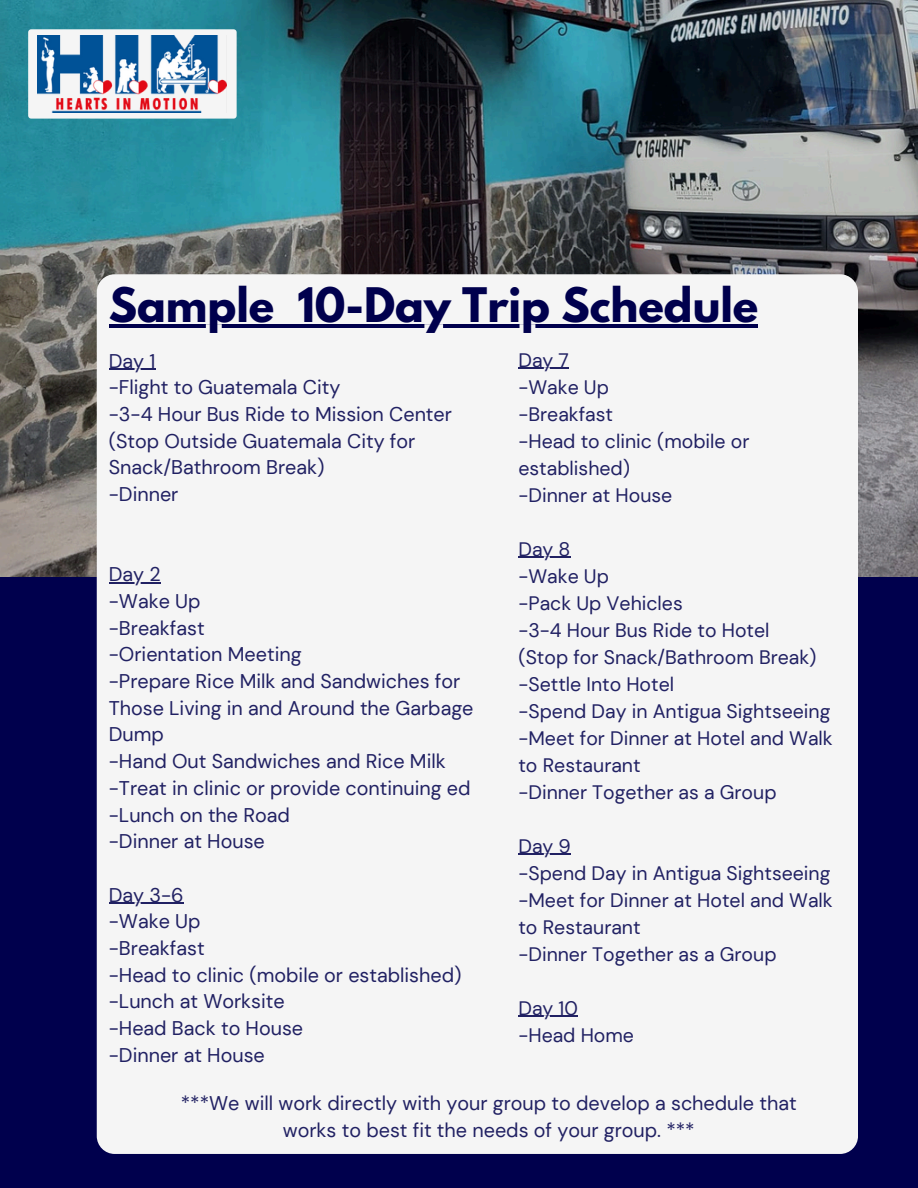
<style>
.page{position:relative;width:918px;height:1188px;background:#00004d}
.page>*{position:absolute;margin:0;border:0;box-sizing:border-box;transform-origin:0 0}
.t1{font:700 42.15px "League Spartan";color:#00004d}
.t2{font:19.8px/26.7px "DM Sans";color:#212163}
.t3{font:19.5px/27px "DM Sans";color:#212163}
</style>
<div class="page">
<img style="left:0;top:0;width:918px;height:576px">
<div style="left:97px;top:274px;width:761px;height:880px;background:#f5f5f5;border-radius:18px"></div>
<hr style="left:109px;top:325px;width:165px;height:3px;background:#00004d">
<hr style="left:274px;top:325px;width:23px;height:3px;background:#00004d">
<hr style="left:297px;top:325px;width:461px;height:3px;background:#00004d">
<hr style="left:109px;top:369px;width:46px;height:1px;background:#212163">
<hr style="left:109px;top:582px;width:52px;height:1px;background:#212163">
<hr style="left:109px;top:903px;width:75px;height:1px;background:#212163">
<hr style="left:518px;top:368px;width:51px;height:1px;background:#212163">
<hr style="left:518px;top:557px;width:52px;height:1px;background:#212163">
<hr style="left:518px;top:854px;width:53px;height:1px;background:#212163">
<hr style="left:518px;top:1016px;width:60px;height:1px;background:#212163">
<div style="left:28px;top:29px;width:209px;height:90px;background:#f5f5f5;border-radius:3px"></div>
<img style="left:38px;top:36px;width:189px;height:76px">
<p class="t1" style="left:109px;top:285px;width:167px">Sample</p>
<h1 class="t1" style="left:297px;top:285px;width:462px">10-Day Trip Schedule</h1>
<p class="t2" style="left:109px;top:348px;width:48px">Day 1</p>
<p class="t2" style="left:109px;top:374px;width:233px">-Flight to Guatemala City</p>
<p class="t2" style="left:109px;top:401px;width:345px">-3-4 Hour Bus Ride to Mission Center</p>
<p class="t2" style="left:109px;top:428px;width:308px">(Stop Outside Guatemala City for<br>Snack/Bathroom Break)</p>
<p class="t2" style="left:109px;top:481px;width:71px">-Dinner</p>
<p class="t3" style="left:518px;top:347px;width:52px">Day 7</p>
<p class="t3" style="left:518px;top:374px;width:92px">-Wake Up</p>
<p class="t3" style="left:518px;top:401px;width:96px">-Breakfast</p>
<p class="t3" style="left:518px;top:428px;width:233px">-Head to clinic (mobile or established)</p>
<p class="t3" style="left:518px;top:482px;width:155px">-Dinner at House</p>
<p class="t3" style="left:518px;top:536px;width:54px">Day 8</p>
<p class="t3" style="left:518px;top:563px;width:92px">-Wake Up</p>
<p class="t3" style="left:518px;top:590px;width:166px">-Pack Up Vehicles</p>
<p class="t3" style="left:518px;top:617px;width:253px">-3-4 Hour Bus Ride to Hotel</p>
<p class="t3" style="left:518px;top:644px;width:300px">(Stop for Snack/Bathroom Break)</p>
<p class="t3" style="left:518px;top:671px;width:157px">-Settle Into Hotel</p>
<p class="t3" style="left:518px;top:698px;width:314px">-Spend Day in Antigua Sightseeing</p>
<p class="t3" style="left:518px;top:725px;width:316px">-Meet for Dinner at Hotel and Walk to Restaurant</p>
<p class="t3" style="left:518px;top:779px;width:260px">-Dinner Together as a Group</p>
<p class="t3" style="left:518px;top:833px;width:54px">Day 9</p>
<p class="t3" style="left:518px;top:860px;width:314px">-Spend Day in Antigua Sightseeing</p>
<p class="t3" style="left:518px;top:887px;width:316px">-Meet for Dinner at Hotel and Walk to Restaurant</p>
<p class="t3" style="left:518px;top:941px;width:260px">-Dinner Together as a Group</p>
<p class="t3" style="left:518px;top:995px;width:61px">Day 10</p>
<p class="t3" style="left:518px;top:1022px;width:117px">-Head Home</p>
<p class="t2" style="left:109px;top:561px;width:53px">Day 2</p>
<p class="t2" style="left:109px;top:588px;width:93px">-Wake Up</p>
<p class="t2" style="left:109px;top:615px;width:97px">-Breakfast</p>
<p class="t2" style="left:109px;top:641px;width:194px">-Orientation Meeting</p>
<p class="t2" style="left:109px;top:668px;width:366px">-Prepare Rice Milk and Sandwiches for<br>Those Living in and Around the Garbage<br>Dump</p>
<p class="t2" style="left:109px;top:748px;width:338px">-Hand Out Sandwiches and Rice Milk</p>
<p class="t2" style="left:109px;top:775px;width:363px">-Treat in clinic or provide continuing ed</p>
<p class="t2" style="left:109px;top:801px;width:183px">-Lunch on the Road</p>
<p class="t2" style="left:109px;top:828px;width:158px">-Dinner at House</p>
<p class="t2" style="left:109px;top:882px;width:76px">Day 3-6</p>
<p class="t2" style="left:109px;top:908px;width:93px">-Wake Up</p>
<p class="t2" style="left:109px;top:935px;width:97px">-Breakfast</p>
<p class="t2" style="left:109px;top:962px;width:354px">-Head to clinic (mobile or established)</p>
<p class="t2" style="left:109px;top:988px;width:177px">-Lunch at Worksite</p>
<p class="t2" style="left:109px;top:1015px;width:196px">-Head Back to House</p>
<p class="t2" style="left:109px;top:1042px;width:158px">-Dinner at House</p>
<p class="t2" style="left:181px;top:1090px;width:617px;text-align:center">***We will work directly with your group to develop a schedule that works to best fit the needs of your group. ***</p>
</div>
